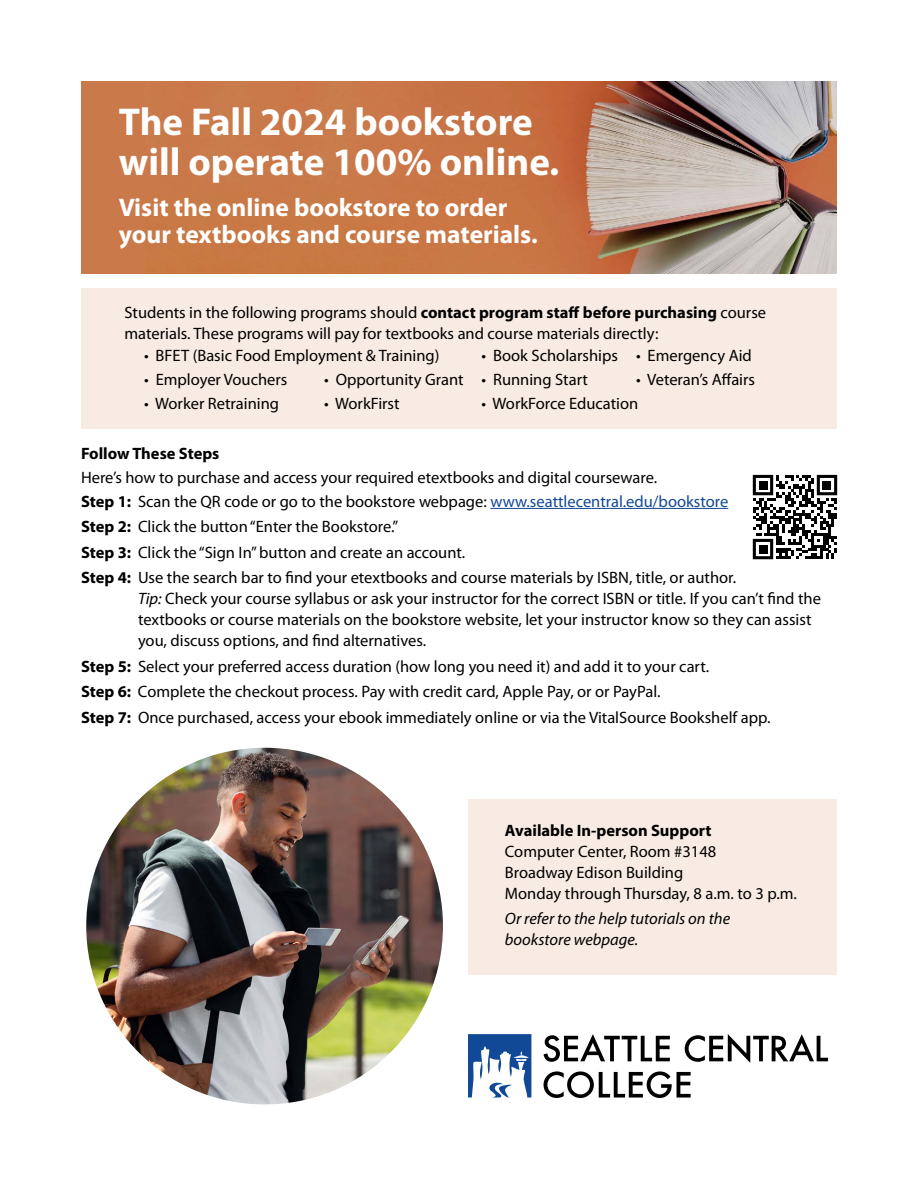
<style>
.page{position:relative;width:918px;height:1188px;background:#fff}
.page>*{position:absolute;margin:0;border:0;box-sizing:border-box;transform-origin:0 0}
.t1{font:700 39px/39.8px "Myriad Pro";color:#fff}
.t2{font:700 25.5px/27px "Myriad Pro";color:#fff}
.t3{font:16.5px/21px "Myriad Pro";color:#000}
.t4{font:italic 16.5px/21px "Myriad Pro";color:#000}
.t5{font:700 16.5px "Myriad Pro";color:#000}
.s1{font-weight:700}
.s2{color:#124996}
.s3{font-style:italic}
</style>
<div class="page">
<img style="left:86px;top:748px;width:357px;height:356px;border-radius:178px">
<div style="left:468px;top:799px;width:369px;height:176px;background:#f7ebe3"></div>
<div style="left:81px;top:288px;width:756px;height:140px;background:#f7ebe3"></div>
<img style="left:81px;top:81px;width:756px;height:193px">
<svg style="left:468px;top:1034px;width:63px;height:64px"></svg>
<svg style="left:544px;top:1071px;width:147px;height:27px"></svg>
<svg style="left:544px;top:1034px;width:126px;height:28px"></svg>
<svg style="left:685px;top:1034px;width:143px;height:29px"></svg>
<hr style="left:490px;top:508px;width:238px;height:1px;background:#124996">
<svg style="left:753px;top:475px;width:84px;height:84px"></svg>
<div style="left:759px;top:481px;width:8px;height:8px;background:#000"></div>
<div style="left:823px;top:481px;width:8px;height:8px;background:#000"></div>
<div style="left:759px;top:545px;width:8px;height:8px;background:#000"></div>
<h1 class="t1" style="left:119px;top:101px;width:442px">The Fall 2024 bookstore will operate 100% online.</h1>
<h2 class="t2" style="left:119px;top:193px;width:420px">Visit the online bookstore to order your textbooks and course materials.</h2>
<p class="t3" style="left:124px;top:301px;width:643px">Students in the following programs should <span class="s1">contact program staff before purchasing</span> course materials. These programs will pay for textbooks and course materials directly:</p>
<p class="t3" style="left:144px;top:345px;width:297px">• BFET (Basic Food Employment &amp; Training)</p>
<p class="t3" style="left:482px;top:345px;width:272px">• Book Scholarships • Emergency Aid</p>
<p class="t3" style="left:144px;top:369px;width:145px">• Employer Vouchers</p>
<p class="t3" style="left:324px;top:369px;width:265px">• Opportunity Grant • Running Start</p>
<p class="t3" style="left:636px;top:369px;width:121px">• Veteran’s Affairs</p>
<p class="t3" style="left:144px;top:393px;width:137px">• Worker Retraining</p>
<p class="t3" style="left:324px;top:393px;width:77px">• WorkFirst</p>
<p class="t3" style="left:482px;top:393px;width:158px">• WorkForce Education</p>
<p class="t5" style="left:81px;top:442px;width:140px">Follow These Steps</p>
<p class="t3" style="left:81px;top:465px;width:649px;line-height:24px">Here’s how to purchase and access your required etextbooks and digital courseware.<br><span class="s1">Step 1:</span> Scan the QR code or go to the bookstore webpage: <span class="s2">www.seattlecentral.edu/bookstore</span></p>
<p class="t3" style="left:81px;top:514px;width:657px;line-height:25.5px"><span class="s1">Step 2:</span> Click the button “Enter the Bookstore.”<br><span class="s1">Step 3:</span> Click the “Sign In” button and create an account.<br><span class="s1">Step 4:</span> Use the search bar to find your etextbooks and course materials by ISBN, title, or author.</p>
<p class="t3" style="left:138px;top:588px;width:684px"><span class="s3">Tip:</span> Check your course syllabus or ask your instructor for the correct ISBN or title. If you can’t find the textbooks or course materials on the bookstore website, let your instructor know so they can assist you, discuss options, and find alternatives.</p>
<p class="t3" style="left:81px;top:653px;width:691px;line-height:25.5px"><span class="s1">Step 5:</span> Select your preferred access duration (how long you need it) and add it to your cart.<br><span class="s1">Step 6:</span> Complete the checkout process. Pay with credit card, Apple Pay, or or PayPal.<br><span class="s1">Step 7:</span> Once purchased, access your ebook immediately online or via the VitalSource Bookshelf app.</p>
<p class="t5" style="left:505px;top:820px;width:208px">Available In-person Support</p>
<p class="t3" style="left:505px;top:841px;width:294px">Computer Center, Room #3148<br>Broadway Edison Building<br>Monday through Thursday, 8 a.m. to 3 p.m.</p>
<p class="t4" style="left:505px;top:908px;width:227px">Or refer to the help tutorials on the bookstore webpage.</p>
</div>
